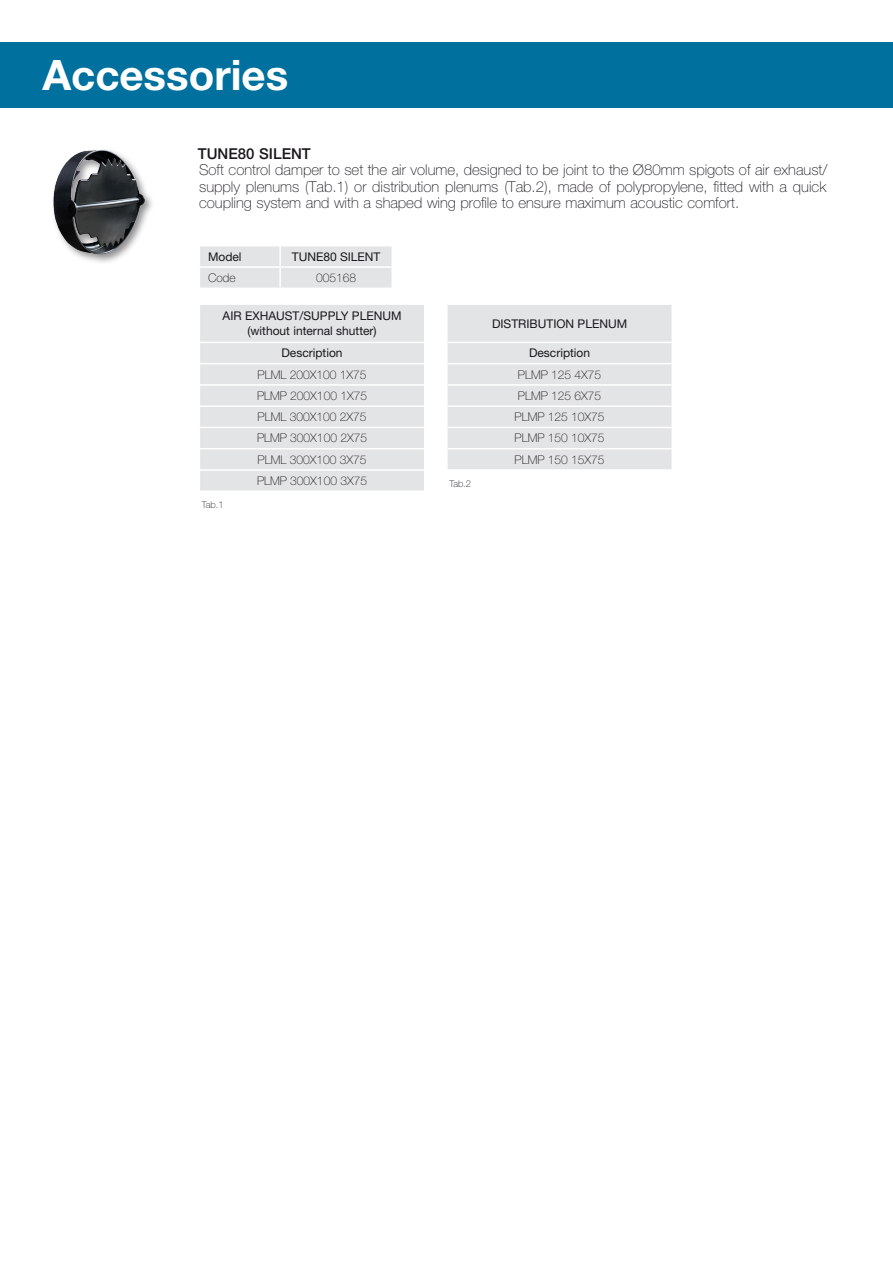
<style>
.page{position:relative;width:893px;height:1263px;background:#fff}
.page>*{position:absolute;margin:0;border:0;box-sizing:border-box;transform-origin:0 0}
.t1{font:700 42px "Helvetica Neue LT Std";color:#fff}
.Normale{font:100 15px/16.5px "Helvetica Neue LT Std";color:#1a171c;text-align:justify}
.Normale-2{font:500 15px "Helvetica Neue LT Std";color:#1a171c}
.t2{font:100 12px "Helvetica Neue LT Std";color:#1a171c}
.t3{font:12px "Helvetica Neue LT Std";color:#1a171c}
.t4{font:100 9.45px "Helvetica Neue LT Std";letter-spacing:-.045em;color:#1a171c}
</style>
<div class="page">
<img style="left:53px;top:149px;width:97px;height:113px">
<svg style="left:200px;top:246px;width:192px;height:42px;background:#e4e5e6"></svg>
<hr style="left:280px;top:266px;width:113px;height:2px;background:#fff">
<hr style="left:279px;top:268px;width:2px;height:20px;background:#fff">
<hr style="left:391px;top:268px;width:2px;height:20px;background:#fff">
<div style="left:0;top:43px;width:893px;height:65px;background:#00719e"></div>
<svg style="left:200px;top:305px;width:224px;height:185px;background:#e4e5e6"></svg>
<div style="left:447px;top:305px;width:225px;height:164px;background:#e3e4e5"></div>
<hr style="left:446px;top:405px;width:227px;height:2px;background:#fff">
<hr style="left:446px;top:407px;width:2px;height:20px;background:#fff">
<hr style="left:671px;top:407px;width:2px;height:20px;background:#fff">
<hr style="left:446px;top:427px;width:227px;height:1px;background:#fff">
<hr style="left:446px;top:428px;width:2px;height:20px;background:#fff">
<hr style="left:671px;top:428px;width:2px;height:20px;background:#fff">
<hr style="left:446px;top:448px;width:227px;height:1px;background:#fff">
<hr style="left:446px;top:449px;width:2px;height:20px;background:#fff">
<hr style="left:671px;top:449px;width:2px;height:20px;background:#fff">
<p class="t1" style="left:43px;top:49px;width:247px">Accessories</p>
<p class="Normale-2" style="left:198px;top:145px;width:114px">TUNE80 SILENT</p>
<p class="Normale" style="left:199px;top:162px;width:630px">Soft control damper to set the air volume, designed to be joint to the Ø80mm spigots of air exhaust/ supply plenums (Tab.1) or distribution plenums (Tab.2), made of polypropylene, fitted with a quick coupling system and with a shaped wing profile to ensure maximum acoustic comfort.</p>
<p class="t3" style="left:208px;top:249px;width:35px">Model</p>
<p class="t3" style="left:292px;top:249px;width:90px">TUNE80 SILENT</p>
<p class="t2" style="left:208px;top:271px;width:29px">Code</p>
<p class="t2" style="left:316px;top:271px;width:42px">005168</p>
<p class="t3" style="left:223px;top:309px;width:180px">AIR EXHAUST/SUPPLY PLENUM</p>
<p class="t3" style="left:247px;top:323px;width:131px">(without internal shutter)</p>
<p class="t3" style="left:281px;top:346px;width:63px">Description</p>
<p class="t2" style="left:258px;top:367px;width:110px">PLML 200X100 1X75</p>
<p class="t2" style="left:257px;top:389px;width:111px">PLMP 200X100 1X75</p>
<p class="t2" style="left:258px;top:410px;width:110px">PLML 300X100 2X75</p>
<p class="t2" style="left:257px;top:431px;width:111px">PLMP 300X100 2X75</p>
<p class="t2" style="left:258px;top:452px;width:110px">PLML 300X100 3X75</p>
<p class="t2" style="left:257px;top:474px;width:111px">PLMP 300X100 3X75</p>
<p class="t4" style="left:202px;top:500px;width:23px">Tab.1</p>
<p class="t4" style="left:449px;top:478px;width:23px">Tab.2</p>
<p class="t3" style="left:492px;top:316px;width:137px">DISTRIBUTION PLENUM</p>
<p class="t3" style="left:529px;top:346px;width:63px">Description</p>
<p class="t2" style="left:518px;top:367px;width:85px">PLMP 125 4X75</p>
<p class="t2" style="left:518px;top:389px;width:85px">PLMP 125 6X75</p>
<p class="t2" style="left:515px;top:410px;width:91px">PLMP 125 10X75</p>
<p class="t2" style="left:515px;top:431px;width:91px">PLMP 150 10X75</p>
<p class="t2" style="left:515px;top:452px;width:91px">PLMP 150 15X75</p>
</div>
